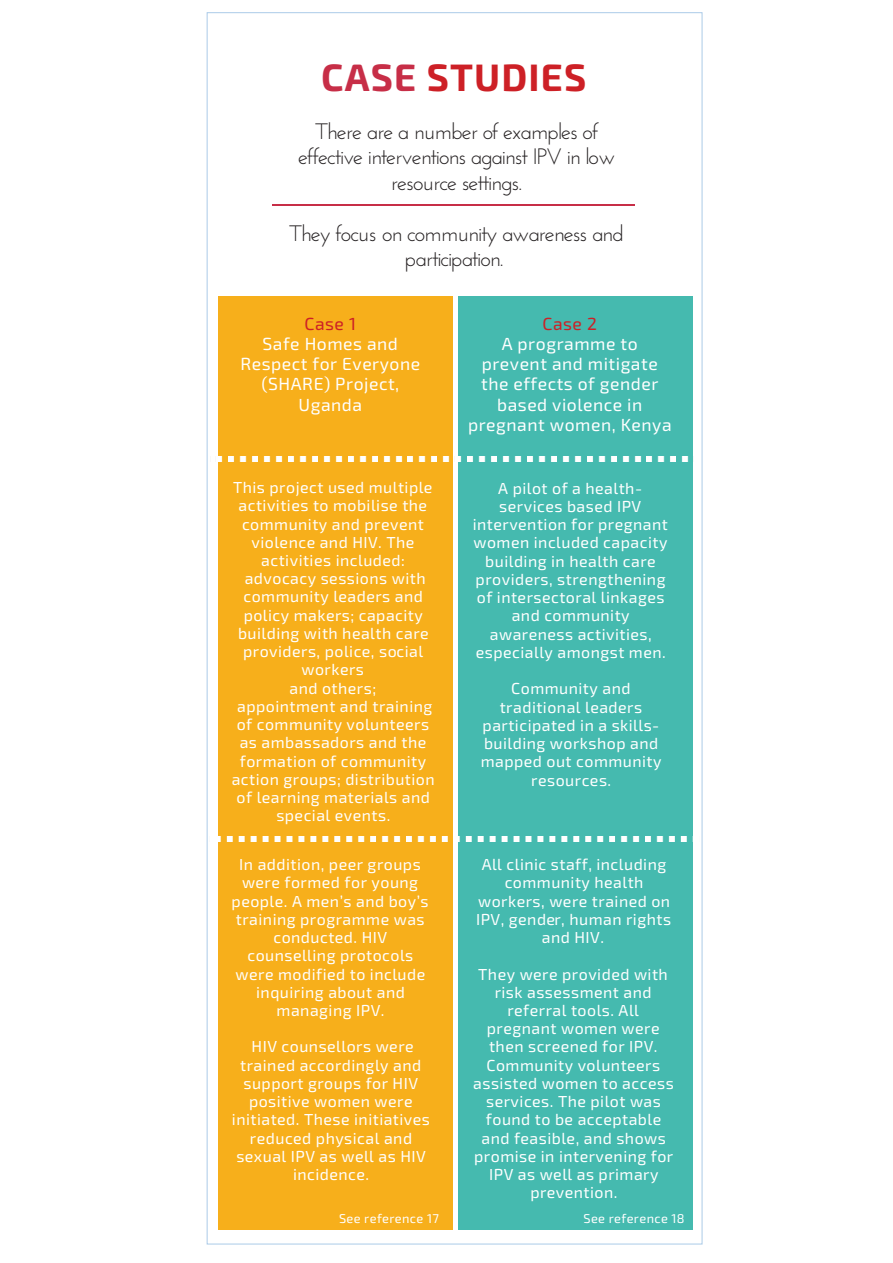
<style>
.page{position:relative;width:893px;height:1263px;background:#fff}
.page>*{position:absolute;margin:0;border:0;box-sizing:border-box;transform-origin:0 0}
.t1{font:700 38.25px "Exo 2";letter-spacing:.03em;color:#cd2026}
.t2{font:22.35px/25.5px "Josefin Sans";letter-spacing:-.05em;color:#231f20;text-align:center}
.t3{font:17.55px/20.1px "Exo 2";letter-spacing:.03em;color:#fff;text-align:center}
.t4{font:17.55px "Exo 2";letter-spacing:.03em;color:#cd2026}
.t5{font:15.9px/18.3px "Exo 2";letter-spacing:.03em;color:#fff;text-align:center}
.t6{font:12.75px "Exo 2";letter-spacing:.03em;color:#fff}
.s1{color:#c72e47}
</style>
<div class="page">
<div style="left:218px;top:296px;width:235px;height:934px;background:#f7af1b"></div>
<div style="left:459px;top:296px;width:234px;height:934px;background:#45baaf"></div>
<hr style="left:272px;top:204px;width:362px;height:2px;background:#c72e47">
<svg style="left:218px;top:456px;width:471px;height:6px"></svg>
<svg style="left:218px;top:836px;width:475px;height:6px"></svg>
<h1 class="t1" style="left:321px;top:55px;width:267px"><span class="s1">CASE</span> STUDIES</h1>
<h2 class="t2" style="left:298px;top:118px;width:319px">There are a number of examples of effective interventions against IPV in low resource settings.</h2>
<h2 class="t2" style="left:290px;top:220px;width:336px">They focus on community awareness and participation.</h2>
<p class="t4" style="left:305px;top:314px;width:53px">Case 1</p>
<p class="t3" style="left:240px;top:334px;width:181px">Safe Homes and<br>Respect for Everyone (SHARE) Project,<br>Uganda</p>
<p class="t5" style="left:232px;top:479px;width:204px">This project used multiple activities to mobilise the community and prevent violence and HIV. The activities included: advocacy sessions with community leaders and policy makers; capacity building with health care providers, police, social workers<br>and others;<br>appointment and training of community volunteers as ambassadors and the formation of community action groups; distribution of learning materials and special events.</p>
<p class="t5" style="left:232px;top:856px;width:199px">In addition, peer groups were formed for young people. A men’s and boy’s training programme was conducted. HIV counselling protocols were modified to include inquiring about and managing IPV.</p>
<p class="t5" style="left:232px;top:1038px;width:200px">HIV counsellors were trained accordingly and support groups for HIV positive women were initiated. These initiatives reduced physical and sexual IPV as well as HIV incidence.</p>
<p class="t4" style="left:542px;top:314px;width:56px">Case 2</p>
<p class="t3" style="left:468px;top:334px;width:205px">A programme to prevent and mitigate the effects of gender based violence in pregnant women, Kenya</p>
<p class="t5" style="left:473px;top:479px;width:197px">A pilot of a health&shy;services based IPV intervention for pregnant women included capacity building in health care providers, strengthening of intersectoral linkages and community awareness activities, especially amongst men.</p>
<p class="t5" style="left:481px;top:680px;width:182px">Community and traditional leaders participated in a skills&shy;building workshop and mapped out community resources.</p>
<p class="t5" style="left:476px;top:856px;width:197px">All clinic staff, including community health workers, were trained on<br>IPV, gender, human rights and HIV.</p>
<p class="t5" style="left:473px;top:965px;width:202px">They were provided with risk assessment and referral tools. All pregnant women were then screened for IPV.<br>Community volunteers assisted women to access services. The pilot was found to be acceptable and feasible, and shows promise in intervening for<br>IPV as well as primary prevention.</p>
<p class="t6" style="left:339px;top:1211px;width:101px">See reference 17</p>
<p class="t6" style="left:584px;top:1211px;width:103px">See reference 18</p>
</div>
